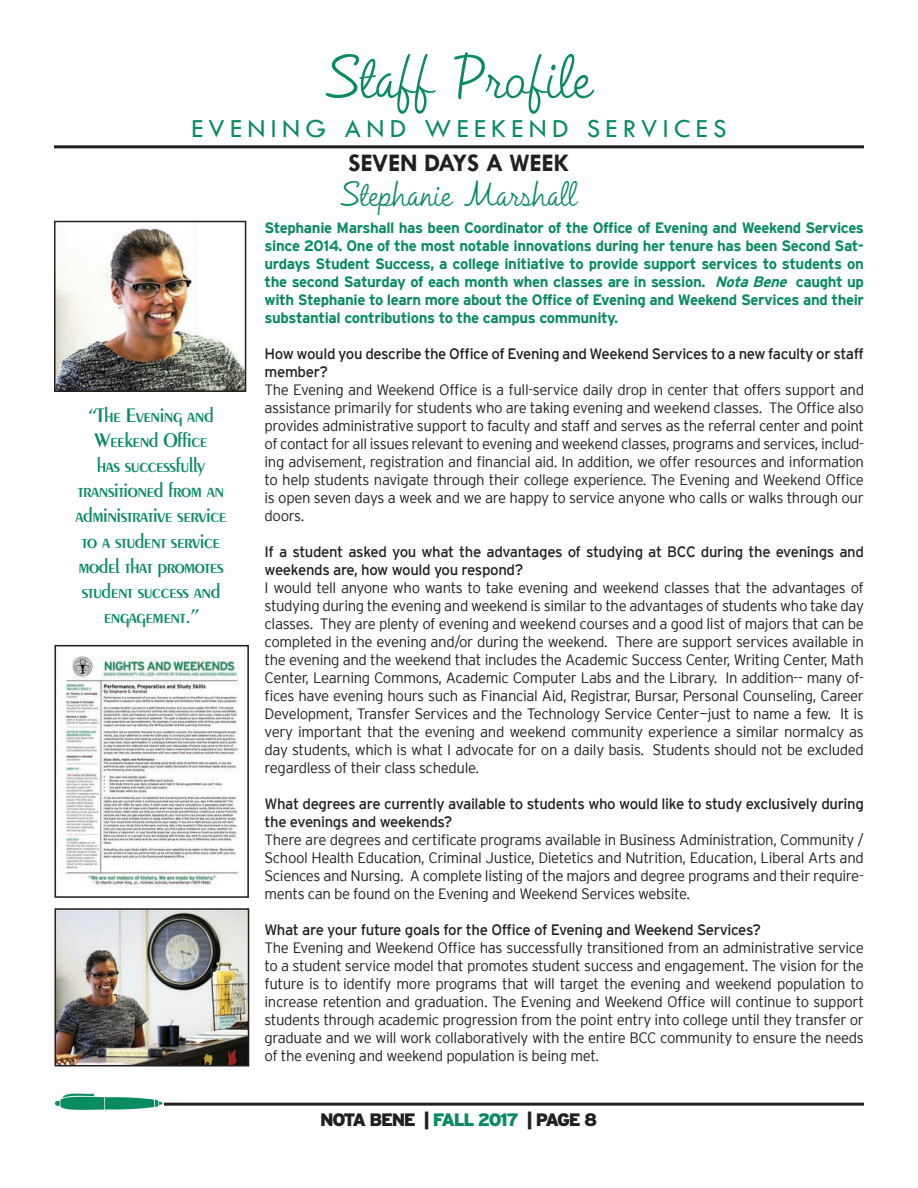
<style>
.page{position:relative;width:918px;height:1188px;background:#fff}
.page>*{position:absolute;margin:0;border:0;box-sizing:border-box;transform-origin:0 0}
.t1{font:55.5px "Vandyke";letter-spacing:-.005em;color:#088b61}
.t2{font:31.5px "Vandyke";letter-spacing:-.005em;color:#088b61}
.t3{font:27px "Tw Cen";letter-spacing:.2em;color:#088c5f}
.t4{font:700 25.5px "Tw Cen";letter-spacing:-.01em;color:#231f20}
.t5{font:21px/25.2px "Carella";letter-spacing:-.025em;color:#088b61;text-align:center}
.t6{font:900 18px "Interstate";letter-spacing:-.075em;color:#231f20}
.t7{font:300 15px/18px "Interstate";letter-spacing:-.025em;color:#231f20;text-align:justify}
.t8{font:700 15px/18px "Interstate";letter-spacing:-.025em;color:#088b61;text-align:justify}
.t9{font:15px/18px "Interstate";letter-spacing:-.025em;color:#231f20}
.s1{font-style:italic}
.s2{color:#088b61}
</style>
<div class="page">
<hr style="left:54px;top:1103px;width:810px;height:3px;background:#231f20">
<img style="left:54px;top:1093px;width:110px;height:17px">
<hr style="left:54px;top:145px;width:810px;height:3px;background:#231f20">
<img style="left:57px;top:227px;width:186px;height:162px">
<div style="left:54px;top:221px;width:192px;height:171px;border:2px solid #231f20"></div>
<img style="left:65px;top:656px;width:175px;height:232px">
<div style="left:55px;top:645px;width:194px;height:253px;border:2px solid #231f20"></div>
<img style="left:58px;top:911px;width:188px;height:153px">
<div style="left:55px;top:908px;width:194px;height:159px;border:2px solid #231f20"></div>
<h1 class="t1" style="left:325px;top:38px;width:269px">Staff Profile</h1>
<h3 class="t3" style="left:191px;top:112px;width:520px">EVENING AND WEE KEND SERVICES</h3>
<h3 class="t4" style="left:348px;top:147px;width:223px">SEVEN DAYS A WEEK</h3>
<h2 class="t2" style="left:340px;top:172px;width:239px">Stephanie Marshall</h2>
<p class="t8" style="left:265px;top:218px;width:601px">Stephanie Marshall has been Coordinator of the Office of Evening and Weekend Services since 2014. One of the most notable innovations during her tenure has been Second Sat&shy;urdays Student Success, a college initiative to provide support services to students on the second Saturday of each month when classes are in session. <span class="s1">NotaBene</span> caught up with Stephanie to learn more about the Office of Evening and Weekend Services and their substantial contributions to the campus community.</p>
<p class="t9" style="left:265px;top:344px;width:601px">How would you describe the Office of Evening and Weekend Services to a new faculty or staff member?</p>
<p class="t7" style="left:265px;top:380px;width:601px">The Evening and Weekend Office is a full-service daily drop in center that offers support and assistance primarily for students who are taking evening and weekend classes. The Office also provides administrative support to faculty and staff and serves as the referral center and point of contact for all issues relevant to evening and weekend classes, programs and services, includ&shy;ing advisement, registration and financial aid. In addition, we offer resources and information to help students navigate through their college experience. The Evening and Weekend Office is open seven days a week and we are happy to service anyone who calls or walks through our doors.</p>
<p class="t9" style="left:265px;top:542px;width:418px">If a student asked you what the advantages of studying at BCC</p>
<p class="t9" style="left:701px;top:542px;width:165px">during the evenings and</p>
<p class="t9" style="left:265px;top:560px;width:260px">weekends are, how would you respond?</p>
<p class="t7" style="left:265px;top:578px;width:601px">I would tell anyone who wants to take evening and weekend classes that the advantages of studying during the evening and weekend is similar to the advantages of students who take day classes. They are plenty of evening and weekend courses and a good list of majors that can be completed in the evening and/or during the weekend. There are support services available in the evening and the weekend that includes the Academic Success Center, Writing Center, Math Center, Learning Commons, Academic Computer Labs and the Library. In addition-- many of&shy;fices have evening hours such as Financial Aid, Registrar, Bursar, Personal Counseling, Career Development, Transfer Services and the Technology Service Center—just to name a few. It is very important that the evening and weekend community experience a similar normalcy as day students, which is what I advocate for on a daily basis. Students should not be excluded regardless of their class schedule.</p>
<p class="t9" style="left:265px;top:794px;width:601px">What degrees are currently available to students who would like to study exclusively during the evenings and weekends?</p>
<p class="t7" style="left:265px;top:830px;width:601px">There are degrees and certificate programs available in Business Administration, Community / School Health Education, Criminal Justice, Dietetics and Nutrition, Education, Liberal Arts and Sciences and Nursing. A complete listing of the majors and degree programs and their require&shy;ments can be found on the Evening and Weekend Services website.</p>
<p class="t9" style="left:265px;top:920px;width:498px">What are your future goals for the Office of Evening and Weekend Services?</p>
<p class="t7" style="left:265px;top:938px;width:601px">The Evening and Weekend Office has successfully transitioned from an administrative service to a student service model that promotes student success and engagement. The vision for the future is to identify more programs that will target the evening and weekend population to increase retention and graduation. The Evening and Weekend Office will continue to support students through academic progression from the point entry into college until they transfer or graduate and we will work collaboratively with the entire BCC community to ensure the needs of the evening and weekend population is being met.</p>
<h3 class="t5" style="left:76px;top:401px;width:152px">“The Evening and<br>Weekend Office<br>has successfully transitioned from an administrative service to a student service model that promotes student success and engagement.”</h3>
<p class="t6" style="left:320px;top:1109px;width:279px">NOTA BEN E | <span class="s2">FALL 2017</span> | PAGE 8</p>
</div>
